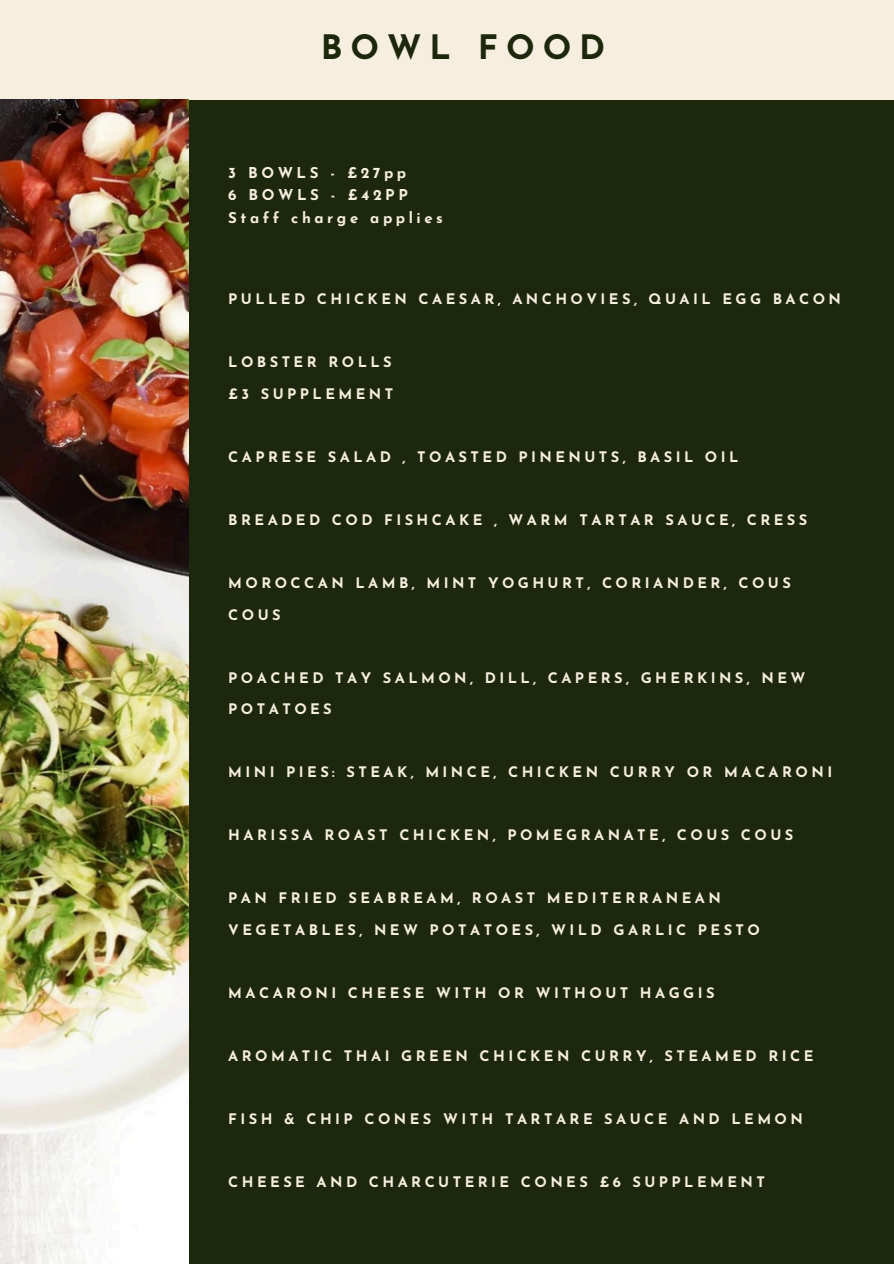
<style>
.page{position:relative;width:894px;height:1264px;background:#fff}
.page>*{position:absolute;margin:0;border:0;box-sizing:border-box;transform-origin:0 0}
.t1{font:700 33.6px "Josefin Sans";letter-spacing:.235em;color:#1c270c}
.t2{font:700 15px "Josefin Sans";letter-spacing:.235em;color:#f6eedf}
.t3{font:700 14.55px/31.5px "Josefin Sans";letter-spacing:.235em;color:#f6eedf}
</style>
<div class="page">
<div style="left:0;top:0;width:893px;height:1263px;background:#1c270c"></div>
<div style="left:0;top:0;width:893px;height:99px;background:#f6eedf"></div>
<img style="left:0;top:99px;width:189px;height:1164px">
<h2 class="t1" style="left:321px;top:34px;width:286px">BOWL FOOD</h2>
<h2 class="t2" style="left:228px;top:166px;width:179px">3 BOWLS - £27pp</h2>
<h2 class="t2" style="left:228px;top:189px;width:181px">6 BOWLS - £42PP</h2>
<h2 class="t2" style="left:228px;top:211px;width:216px">Staff charge applies</h2>
<h1 class="t3" style="left:228px;top:285px;width:614px">PULLED CHICKEN CAESAR, ANCHOVIES, QUAIL EGG BACON</h1>
<h1 class="t3" style="left:228px;top:348px;width:166px">LOBSTER ROLLS £3 SUPPLEMENT</h1>
<p class="t3" style="left:228px;top:442px;width:511px">CAPRESE SALAD , TOASTED PINENUTS, BASIL OIL</p>
<p class="t3" style="left:228px;top:505px;width:580px">BREADED COD FISHCAKE , WARM TARTAR SAUCE, CRESS</p>
<p class="t3" style="left:228px;top:568px;width:564px">MOROCCAN LAMB, MINT YOGHURT, CORIANDER, COUS<br>COUS</p>
<p class="t3" style="left:228px;top:663px;width:578px">POACHED TAY SALMON, DILL, CAPERS, GHERKINS, NEW<br>POTATOES</p>
<h2 class="t3" style="left:228px;top:757px;width:605px">MINI PIES: STEAK, MINCE, CHICKEN CURRY OR MACARONI</h2>
<h2 class="t3" style="left:228px;top:821px;width:566px">HARISSA ROAST CHICKEN, POMEGRANATE, COUS COUS</h2>
<h2 class="t3" style="left:228px;top:884px;width:533px">PAN FRIED SEABREAM, ROAST MEDITERRANEAN<br>VEGETABLES, NEW POTATOES, WILD GARLIC PESTO</h2>
<h2 class="t3" style="left:228px;top:978px;width:488px">MACARONI CHEESE WITH OR WITHOUT HAGGIS</h2>
<h2 class="t3" style="left:228px;top:1041px;width:586px">AROMATIC THAI GREEN CHICKEN CURRY, STEAMED RICE</h2>
<h2 class="t3" style="left:228px;top:1104px;width:576px">FISH &amp; CHIP CONES WITH TARTARE SAUCE AND LEMON</h2>
<h2 class="t3" style="left:228px;top:1167px;width:538px">CHEESE AND CHARCUTERIE CONES £6 SUPPLEMENT</h2>
</div>
